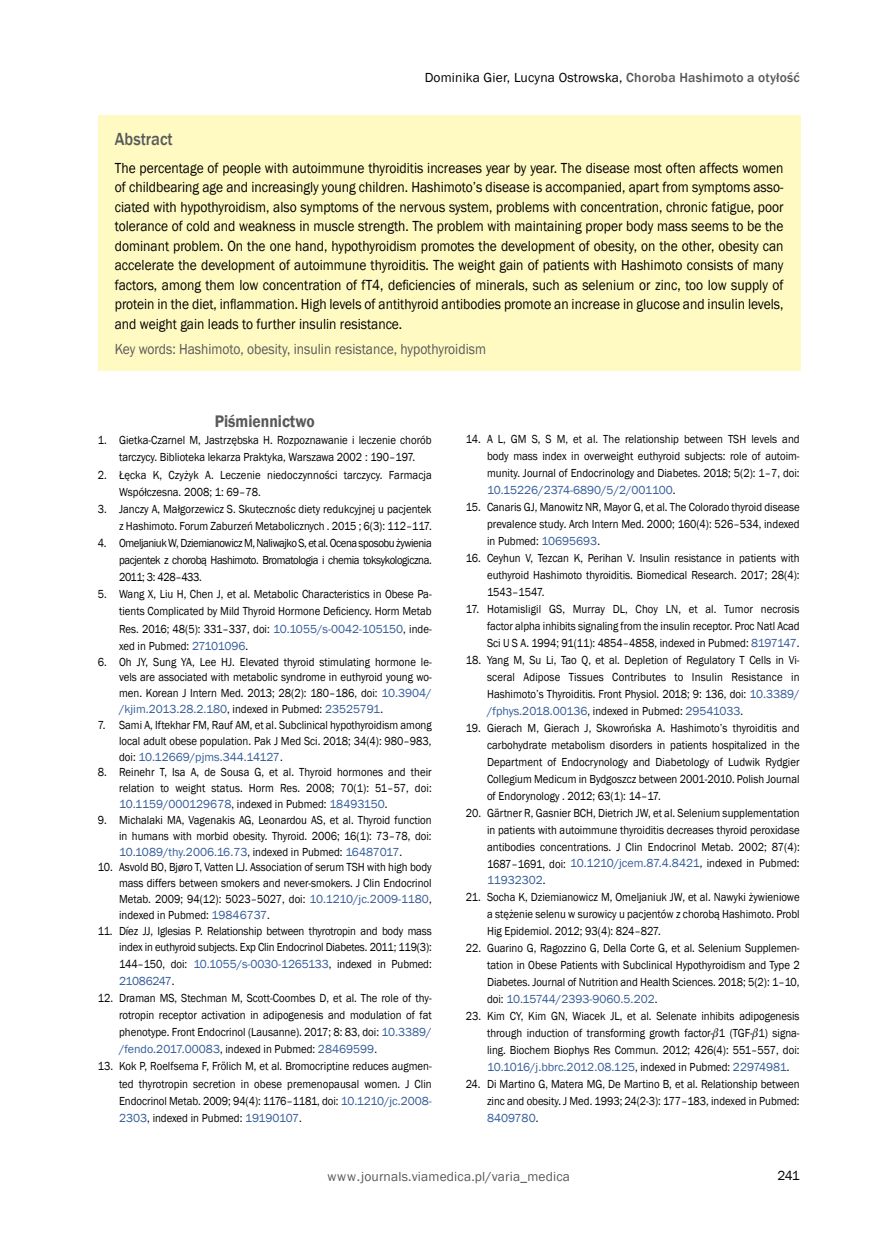
<style>
.page{position:relative;width:872px;height:1234px;background:#fff}
.page>*{position:absolute;margin:0;border:0;box-sizing:border-box;transform-origin:0 0}
.t1{font:500 18px "Franklin Gothic";color:#58595b;scale:.9 1}
.t2{font:600 17.25px "Franklin Gothic";color:#58595b;scale:.9 1}
.t3{font:15px/19.5px "Franklin Gothic";color:#000;text-align:justify;scale:.9 1}
.t4{font:15px "Franklin Gothic";color:#58595b;scale:.9 1}
.t5{font:13.5px "Franklin Gothic";letter-spacing:.01em;color:#000}
.t6{font:13.5px "Franklin Gothic";letter-spacing:.01em;color:#58595b}
.t7{font:12px/17px "Franklin Gothic";color:#000;text-align:justify;scale:.9 1}
.s1{font-weight:500;color:#58595b}
.s2{color:#345c98}
</style>
<div class="page">
<div style="left:98px;top:115px;width:702px;height:255px;background:#fffac2"></div>
<p class="t5" style="left:425px;top:69px;width:376px">Dominika Gier, Lucyna Ostrowska, <span class="s1">Choroba Hashimoto a otyłość</span></p>
<h1 class="t1" style="left:115px;top:127px;width:66px">Abstract</h1>
<p class="t3" style="left:115px;top:158px;width:744px">The percentage of people with autoimmune thyroiditis increases year by year. The disease most often affects women of childbearing age and increasingly young children. Hashimoto’s disease is accompanied, apart from symptoms asso&shy;ciated with hypothyroidism, also symptoms of the nervous system, problems with concentration, chronic fatigue, poor tolerance of cold and weakness in muscle strength. The problem with maintaining proper body mass seems to be the dominant problem. On the one hand, hypothyroidism promotes the development of obesity, on the other, obesity can accelerate the development of autoimmune thyroiditis. The weight gain of patients with Hashimoto consists of many factors, among them low concentration of fT4, deficiencies of minerals, such as selenium or zinc, too low supply of protein in the diet, inflammation. High levels of antithyroid antibodies promote an increase in glucose and insulin levels, and weight gain leads to further insulin resistance.</p>
<p class="t4" style="left:115px;top:339px;width:414px">Key words: Hashimoto, obesity, insulin resistance, hypothyroidism</p>
<h2 class="t2" style="left:215px;top:411px;width:113px">Piśmiennictwo</h2>
<p class="t7" style="left:98px;top:432px;width:372px;text-align:center">1. Gietka-Czarnel M, Jastrzębska H. Rozpoznawanie i leczenie chorób tarczycy. Biblioteka lekarza Praktyka, Warszawa 2002 : 190–197.</p>
<p class="t7" style="left:119px;top:466px;width:349px;text-indent:-21px">2. Łęcka K, Czyżyk A. Leczenie niedoczynności tarczycy. Farmacja<br>Współczesna. 2008; 1: 69–78.</p>
<p class="t7" style="left:98px;top:500px;width:372px;text-align:right">3. Janczy A, Małgorzewicz S. Skutecznośc diety redukcyjnej u pacjentek z Hashimoto. Forum Zaburzeń Metabolicznych . 2015 ; 6(3): 112–117.</p>
<p class="t7" style="left:119px;top:534px;width:349px;text-indent:-21px">4. Omeljaniuk W, Dziemianowicz M, Naliwajko S, et al. Ocena sposobu żywienia pacjentek z chorobą Hashimoto. Bromatologia i chemia toksykologiczna.<br>2011; 3: 428–433.</p>
<p class="t7" style="left:119px;top:586px;width:349px;text-indent:-21px">5. Wang X, Liu H, Chen J, et al. Metabolic Characteristics in Obese Pa&shy;tients Complicated by Mild Thyroid Hormone Deficiency. Horm Metab Res. 2016; 48(5): 331–337, doi: <span class="s2">10.1055/s-0042-105150</span>, inde&shy;xed in Pubmed: <span class="s2">27101096</span>.</p>
<p class="t7" style="left:119px;top:653px;width:349px;line-height:15.8px;text-indent:-21px">6. Oh JY, Sung YA, Lee HJ. Elevated thyroid stimulating hormone le&shy;vels are associated with metabolic syndrome in euthyroid young wo&shy;men. Korean J Intern Med. 2013; 28(2): 180–186, doi: <span class="s2">10.3904/ /kjim.2013.28.2.180</span>, indexed in Pubmed: <span class="s2">23525791</span>.</p>
<p class="t7" style="left:119px;top:717px;width:349px;line-height:15.8px;text-indent:-21px">7. Sami A, Iftekhar FM, Rauf AM, et al. Subclinical hypothyroidism among local adult obese population. Pak J Med Sci. 2018; 34(4): 980–983, doi: <span class="s2">10.12669/pjms.344.14127</span>.</p>
<p class="t7" style="left:119px;top:764px;width:349px;line-height:15.8px;text-indent:-21px">8. Reinehr T, Isa A, de Sousa G, et al. Thyroid hormones and their relation to weight status. Horm Res. 2008; 70(1): 51–57, doi:<br><span class="s2">10.1159/000129678</span>, indexed in Pubmed: <span class="s2">18493150</span>.</p>
<p class="t7" style="left:119px;top:812px;width:349px;line-height:15.8px;text-indent:-21px">9. Michalaki MA, Vagenakis AG, Leonardou AS, et al. Thyroid function in humans with morbid obesity. Thyroid. 2006; 16(1): 73–78, doi:<br><span class="s2">10.1089/thy.2006.16.73</span>, indexed in Pubmed: <span class="s2">16487017</span>.</p>
<p class="t7" style="left:119px;top:859px;width:349px;line-height:15.8px;text-indent:-21px">10. Asvold BO, Bjøro T, Vatten LJ. Association of serum TSH with high body mass differs between smokers and never-smokers. J Clin Endocrinol Metab. 2009; 94(12): 5023–5027, doi: <span class="s2">10.1210/jc.2009-1180</span>, indexed in Pubmed: <span class="s2">19846737</span>.</p>
<p class="t7" style="left:98px;top:922px;width:372px;line-height:15.9px;text-align:right">11. Díez JJ, Iglesias P. Relationship between thyrotropin and body mass index in euthyroid subjects. Exp Clin Endocrinol Diabetes. 2011; 119(3):</p>
<p class="t7" style="left:119px;top:955px;width:349px">144–150, doi: <span class="s2">10.1055/s-0030-1265133</span>, indexed in Pubmed:<br><span class="s2">21086247</span>.</p>
<p class="t7" style="left:119px;top:989px;width:349px;text-indent:-21px">12. Draman MS, Stechman M, Scott-Coombes D, et al. The role of thy&shy;rotropin receptor activation in adipogenesis and modulation of fat phenotype. Front Endocrinol (Lausanne). 2017; 8: 83, doi: <span class="s2">10.3389/ /fendo.2017.00083</span>, indexed in Pubmed: <span class="s2">28469599</span>.</p>
<p class="t7" style="left:119px;top:1057px;width:349px;text-indent:-21px">13. Kok P, Roelfsema F, Frölich M, et al. Bromocriptine reduces augmen&shy;ted thyrotropin secretion in obese premenopausal women. J Clin Endocrinol Metab. 2009; 94(4): 1176–1181, doi: <span class="s2">10.1210/jc.2008- 2303</span>, indexed in Pubmed: <span class="s2">19190107</span>.</p>
<p class="t7" style="left:487px;top:431px;width:349px;text-indent:-21px">14. A L, GM S, S M, et al. The relationship between TSH levels and body mass index in overweight euthyroid subjects: role of autoim&shy;munity. Journal of Endocrinology and Diabetes. 2018; 5(2): 1–7, doi:<br><span class="s2">10.15226/2374-6890/5/2/001100</span>.</p>
<p class="t7" style="left:487px;top:499px;width:349px;text-indent:-21px">15. Canaris GJ, Manowitz NR, Mayor G, et al. The Colorado thyroid disease prevalence study. Arch Intern Med. 2000; 160(4): 526–534, indexed in Pubmed: <span class="s2">10695693</span>.</p>
<p class="t7" style="left:487px;top:550px;width:349px;text-indent:-21px">16. Ceyhun V, Tezcan K, Perihan V. Insulin resistance in patients with euthyroid Hashimoto thyroiditis. Biomedical Research. 2017; 28(4):<br>1543–1547.</p>
<p class="t7" style="left:487px;top:600px;width:349px;text-indent:-21px">17. Hotamisligil GS, Murray DL, Choy LN, et al. Tumor necrosis factor alpha inhibits signaling from the insulin receptor. Proc Natl Acad Sci U S A. 1994; 91(11): 4854–4858, indexed in Pubmed: <span class="s2">8197147</span>.</p>
<p class="t7" style="left:487px;top:651px;width:349px;text-indent:-21px">18. Yang M, Su Li, Tao Q, et al. Depletion of Regulatory T Cells in Vi&shy;sceral Adipose Tissues Contributes to Insulin Resistance in Hashimoto’s Thyroiditis. Front Physiol. 2018; 9: 136, doi: <span class="s2">10.3389/ /fphys.2018.00136</span>, indexed in Pubmed: <span class="s2">29541033</span>.</p>
<p class="t7" style="left:487px;top:719px;width:349px;text-indent:-21px">19. Gierach M, Gierach J, Skowrońska A. Hashimoto’s thyroiditis and carbohydrate metabolism disorders in patients hospitalized in the Department of Endocrynology and Diabetology of Ludwik Rydgier Collegium Medicum in Bydgoszcz between 2001-2010. Polish Journal of Endorynology . 2012; 63(1): 14–17.</p>
<p class="t7" style="left:487px;top:804px;width:349px;text-indent:-21px">20. Gärtner R, Gasnier BCH, Dietrich JW, et al. Selenium supplementation in patients with autoimmune thyroiditis decreases thyroid peroxidase antibodies concentrations. J Clin Endocrinol Metab. 2002; 87(4):<br>1687–1691, doi: <span class="s2">10.1210/jcem.87.4.8421</span>, indexed in Pubmed:<br><span class="s2">11932302</span>.</p>
<p class="t7" style="left:487px;top:889px;width:349px;text-indent:-21px">21. Socha K, Dziemianowicz M, Omeljaniuk JW, et al. Nawyki żywieniowe a stężenie selenu w surowicy u pacjentów z chorobą Hashimoto. Probl Hig Epidemiol. 2012; 93(4): 824–827.</p>
<p class="t7" style="left:487px;top:939px;width:349px;text-indent:-21px">22. Guarino G, Ragozzino G, Della Corte G, et al. Selenium Supplemen&shy;tation in Obese Patients with Subclinical Hypothyroidism and Type 2<br>Diabetes. Journal of Nutrition and Health Sciences. 2018; 5(2): 1–10, doi: <span class="s2">10.15744/2393-9060.5.202</span>.</p>
<p class="t7" style="left:487px;top:1007px;width:349px;text-indent:-21px">23. Kim CY, Kim GN, Wiacek JL, et al. Selenate inhibits adipogenesis through induction of transforming growth factor- 1 (TGF- 1) signa&shy;ling. Biochem Biophys Res Commun. 2012; 426(4): 551–557, doi:<br><span class="s2">10.1016/j.bbrc.2012.08.125</span>, indexed in Pubmed: <span class="s2">22974981</span>.</p>
<p class="t7" style="left:487px;top:1075px;width:349px;text-indent:-21px">24. Di Martino G, Matera MG, De Martino B, et al. Relationship between zinc and obesity. J Med. 1993; 24(2-3): 177–183, indexed in Pubmed:<br><span class="s2">8409780</span>.</p>
<p class="t6" style="left:327px;top:1168px;width:244px">www.journals.viamedica.pl/varia_medica</p>
<p class="t5" style="left:777px;top:1166px;width:24px">241</p>
</div>
